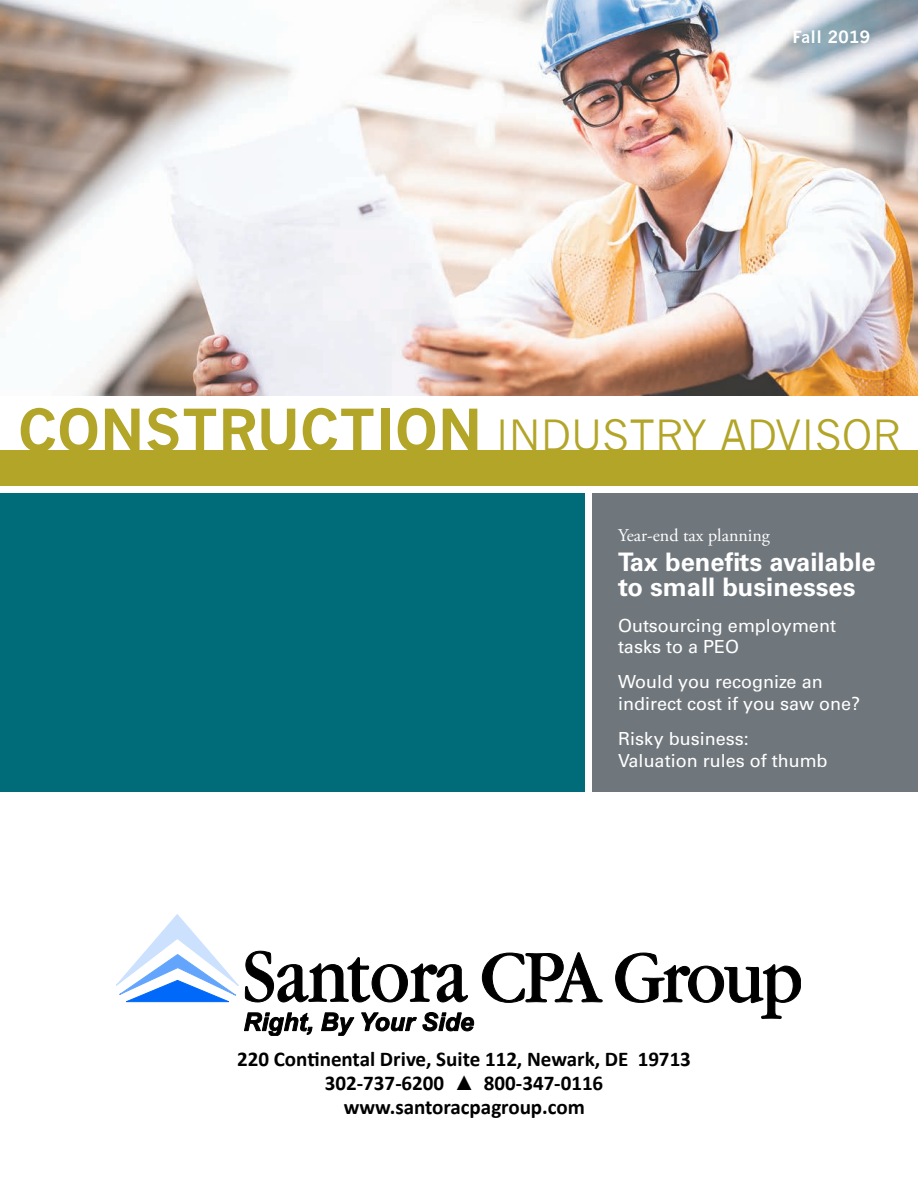
<style>
.page{position:relative;width:918px;height:1188px;background:#fff}
.page>*{position:absolute;margin:0;border:0;box-sizing:border-box;transform-origin:0 0}
.t1{font:42px "News Gothic";color:#b2a528}
.t2{font:700 25.5px/25.5px "Univers LT Std";color:#fff}
.t3{font:700 21px/24.2px "Calibri";color:#000;text-align:center}
.t4{font:18px/21.6px "Univers LT Std";color:#fff}
.t5{font:18px "Adobe Garamond Pro";color:#fff}
.t6{font:700 16.5px "News Gothic";letter-spacing:.02em;color:#fff}
.s1{font-weight:700;font-size:57px}
.s2{font-family:"Times New Roman"}
</style>
<div class="page">
<svg style="left:116px;top:915px;width:122px;height:87px"></svg>
<svg style="left:245px;top:951px;width:223px;height:51px"></svg>
<svg style="left:482px;top:953px;width:120px;height:49px"></svg>
<svg style="left:616px;top:953px;width:185px;height:65px"></svg>
<svg style="left:244px;top:1013px;width:68px;height:23px"></svg>
<svg style="left:322px;top:1013px;width:32px;height:23px"></svg>
<svg style="left:362px;top:1013px;width:54px;height:18px"></svg>
<svg style="left:423px;top:1013px;width:51px;height:18px"></svg>
<div style="left:0;top:494px;width:585px;height:298px;background:#006c7a"></div>
<div style="left:592px;top:494px;width:326px;height:298px;background:#6f767c"></div>
<img style="left:0;top:0;width:918px;height:396px">
<div style="left:0;top:450px;width:918px;height:36px;background:#b2a528"></div>
<p class="t6" style="left:792px;top:26px;width:79px">Fall 2019</p>
<h1 class="t1" style="left:18px;top:412px;width:884px"><span class="s1">CONSTRUCTION</span> INDUSTRY ADVISOR</h1>
<p class="t5" style="left:618px;top:524px;width:154px">Year-end tax planning</p>
<h2 class="t2" style="left:618px;top:549px;width:259px">Tax benefits available to small businesses</h2>
<p class="t4" style="left:618px;top:615px;width:219px">Outsourcing employment tasks to a PEO</p>
<p class="t4" style="left:618px;top:671px;width:244px">Would you recognize an indirect cost if you saw one?</p>
<p class="t4" style="left:618px;top:728px;width:211px">Risky business:<br>Valuation rules of thumb</p>
<p class="t3" style="left:237px;top:1048px;width:455px">220 Continental Drive, Suite 112, Newark, DE 19713<br>302-737-6200 <span class="s2">▲</span> 800-347-0116 www.santoracpagroup.com</p>
</div>
